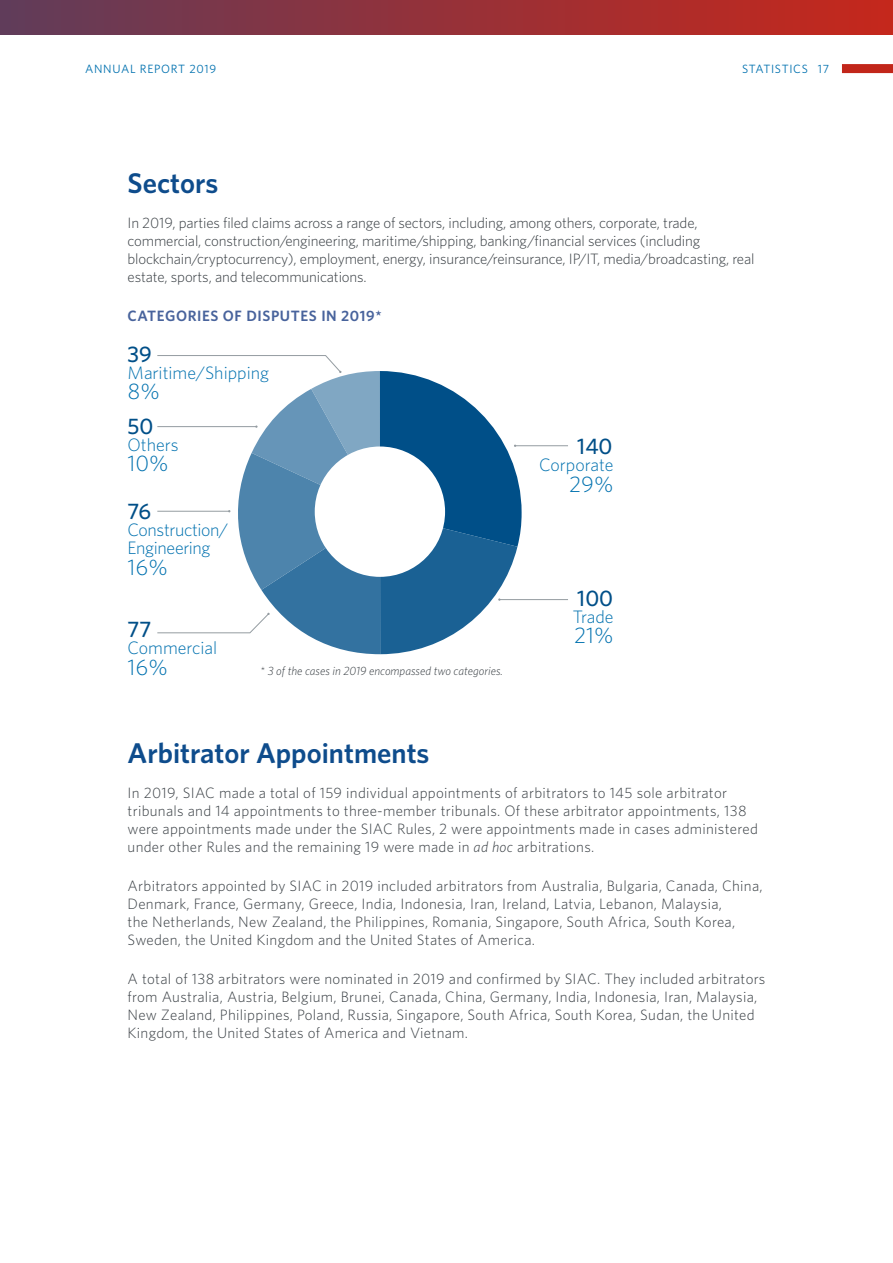
<style>
.page{position:relative;width:893px;height:1263px;background:#fff}
.page>*{position:absolute;margin:0;border:0;box-sizing:border-box;transform-origin:0 0}
.t1{font:600 28.5px "Whitney";color:#0e4c8c}
.t2{font:300 22.5px "Whitney";color:#0071af}
.t3{font:500 22.5px "Whitney";color:#004f88}
.t4{font:300 18px "Whitney";color:#0071af}
.t5{font:300 18px/18px "Whitney";letter-spacing:-.02em;color:#0071af}
.t6{font:300 15px/18px "Whitney";letter-spacing:.02em;color:#373d42}
.t7{font:300 15px/18px "Whitney";letter-spacing:-.01em;color:#373d42}
.t8{font:600 15px "Whitney";letter-spacing:.04em;color:#48639c}
.t9{font:italic 300 12px "Whitney";color:#373d42}
.t10{font:12px "Whitney";letter-spacing:.06em;color:#0071af}
.s1{font-style:italic}
</style>
<div class="page">
<div style="left:842px;top:64px;width:51px;height:9px;background:#c2261a"></div>
<hr style="left:499px;top:599px;width:69px;height:1px;background:#949ca1">
<hr style="left:515px;top:445px;width:53px;height:1px;background:#949ca1">
<svg style="left:157px;top:355px;width:365px;height:299px"></svg>
<div style="left:315px;top:446px;width:130px;height:131px;background:#fff;border-radius:50%"></div>
<div style="left:0;top:0;width:893px;height:34px;background:linear-gradient(to right,#613c59,#c8271a)"></div>
<p class="t10" style="left:85px;top:61px;width:133px">ANNUAL REPORT 2019</p>
<p class="t10" style="left:742px;top:61px;width:89px">STATISTICS 17</p>
<h1 class="t1" style="left:128px;top:164px;width:92px">Sectors</h1>
<p class="t7" style="left:128px;top:213px;width:628px">In 2019, parties filed claims across a range of sectors, including, among others, corporate, trade, commercial, construction/engineering, maritime/shipping, banking/financial services (including blockchain/cryptocurrency), employment, energy, insurance/reinsurance, IP/IT, media/broadcasting, real estate, sports, and telecommunications.</p>
<p class="t8" style="left:128px;top:306px;width:256px">CATEGORIES OF DISPUTES IN 2019*</p>
<h2 class="t3" style="left:128px;top:340px;width:26px">39</h2>
<h2 class="t2" style="left:128px;top:378px;width:34px">8%</h2>
<p class="t4" style="left:128px;top:362px;width:143px">Maritime/Shipping</p>
<h2 class="t3" style="left:128px;top:412px;width:27px">50</h2>
<h2 class="t2" style="left:128px;top:450px;width:43px">10%</h2>
<p class="t4" style="left:128px;top:434px;width:52px">Others</p>
<h2 class="t3" style="left:128px;top:498px;width:25px">76</h2>
<h2 class="t2" style="left:128px;top:554px;width:42px">16%</h2>
<p class="t5" style="left:128px;top:521px;width:102px">Construction/<br>Engineering</p>
<h2 class="t3" style="left:128px;top:616px;width:25px">77</h2>
<h2 class="t2" style="left:128px;top:654px;width:42px">16%</h2>
<p class="t4" style="left:128px;top:637px;width:91px">Commercial</p>
<p class="t9" style="left:260px;top:664px;width:244px">* 3 of the cases in 2019 encompassed two categories.</p>
<h2 class="t3" style="left:577px;top:433px;width:37px">140</h2>
<h2 class="t2" style="left:569px;top:471px;width:46px">29%</h2>
<p class="t4" style="left:539px;top:455px;width:76px">Corporate</p>
<h2 class="t3" style="left:577px;top:584px;width:37px">100</h2>
<h2 class="t2" style="left:574px;top:622px;width:41px">21%</h2>
<p class="t4" style="left:573px;top:606px;width:42px">Trade</p>
<h1 class="t1" style="left:128px;top:734px;width:303px">Arbitrator Appointments</h1>
<p class="t6" style="left:128px;top:783px;width:632px">In 2019, SIAC made a total of 159 individual appointments of arbitrators to 145 sole arbitrator tribunals and 14 appointments to three-member tribunals. Of these arbitrator appointments, 138 were appointments made under the SIAC Rules, 2 were appointments made in cases administered under other Rules and the remaining 19 were made in <span class="s1">ad hoc</span> arbitrations.</p>
<p class="t6" style="left:128px;top:876px;width:637px">Arbitrators appointed by SIAC in 2019 included arbitrators from Australia, Bulgaria, Canada, China, Denmark, France, Germany, Greece, India, Indonesia, Iran, Ireland, Latvia, Lebanon, Malaysia,<br>the Netherlands, New Zealand, the Philippines, Romania, Singapore, South Africa, South Korea, Sweden, the United Kingdom and the United States of America.</p>
<p class="t6" style="left:128px;top:970px;width:639px">A total of 138 arbitrators were nominated in 2019 and confirmed by SIAC. They included arbitrators from Australia, Austria, Belgium, Brunei, Canada, China, Germany, India, Indonesia, Iran, Malaysia, New Zealand, Philippines, Poland, Russia, Singapore, South Africa, South Korea, Sudan, the United Kingdom, the United States of America and Vietnam.</p>
</div>
